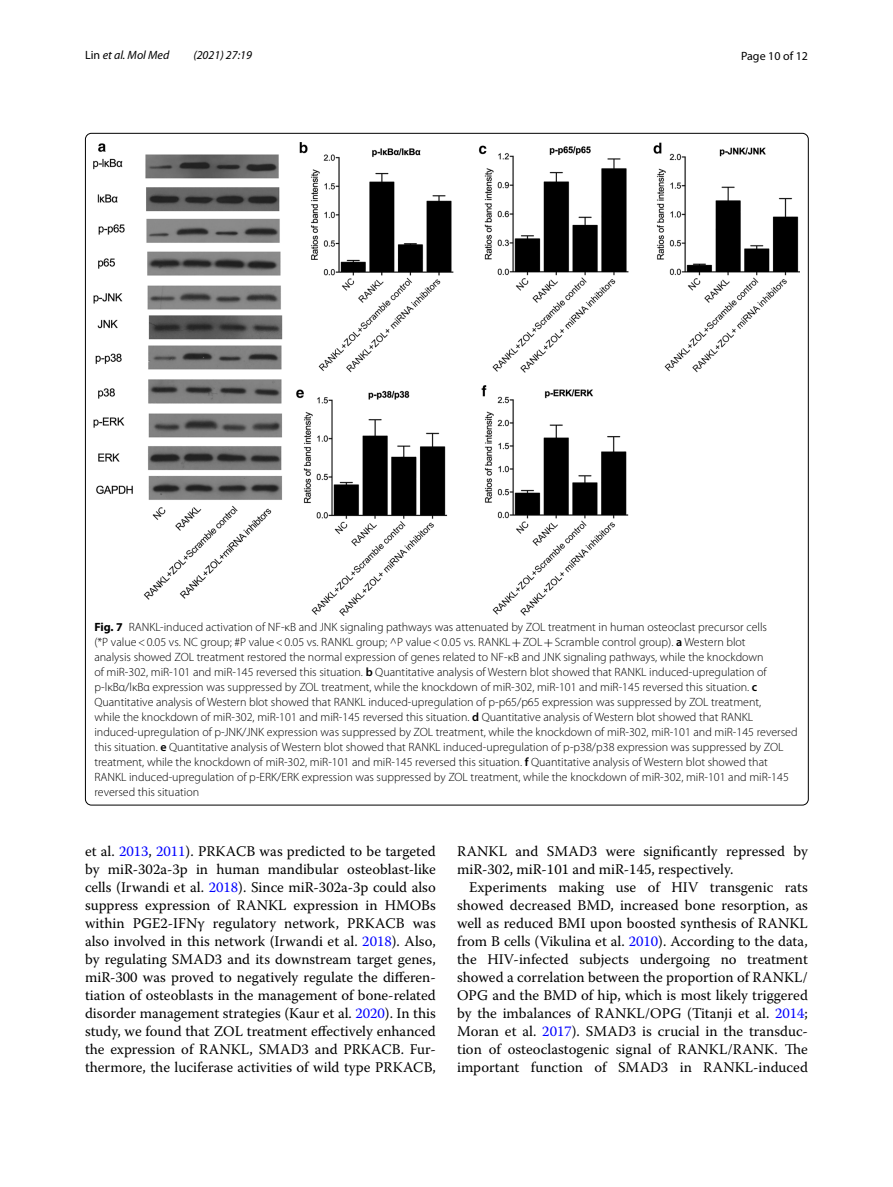
<style>
.page{position:relative;width:893px;height:1187px;background:#fff}
.page>*{position:absolute;margin:0;border:0;box-sizing:border-box;transform-origin:0 0}
.t1{font:14.7px/18px "Warnock Pro";color:#000;text-align:justify}
.t2{font:300 12px/15px "Myriad Pro";color:#000}
.t3{font:italic 12px "Myriad Pro";color:#000}
.t4{font:12px "Myriad Pro";color:#000}
.s1{font-style:normal}
.s2{font-weight:700}
.s3{font-family:"MTSY";font-weight:400}
.s4{font-weight:600}
.s5{color:#00f}
</style>
<div class="page">
<img style="left:94px;top:142px;width:706px;height:473px">
<p class="t3" style="left:85px;top:48px;width:86px"><span class="s1">Lin</span> et al. Mol Med</p>
<p class="t3" style="left:193px;top:48px;width:60px">(2021) 27:19</p>
<p class="t4" style="left:741px;top:48px;width:68px">Page 10 of 12</p>
<p class="t2" style="left:94px;top:619px;width:705px"><span class="s2">Fig. 7</span> RANKL‑induced activation of NF‑κB and JNK signaling pathways was attenuated by ZOL treatment in human osteoclast precursor cells<br>(*P value&lt;0.05 vs. NC group; #P value&lt;0.05 vs. RANKL group; ^P value&lt;0.05 vs. RANKL<span class="s3">+</span>ZOL<span class="s3">+</span>Scramble control group). <span class="s4">a</span> Western blot<br>analysis showed ZOL treatment restored the normal expression of genes related to NF‑κB and JNK signaling pathways, while the knockdown<br>of miR-302, miR-101 and miR-145 reversed this situation. <span class="s4">b</span> Quantitative analysis of Western blot showed that RANKL induced-upregulation of p-lκBα/lκBα expression was suppressed by ZOL treatment, while the knockdown of miR-302, miR-101 and miR-145 reversed this situation. <span class="s4">c </span>Quantitative analysis of Western blot showed that RANKL induced-upregulation of p-p65/p65 expression was suppressed by ZOL treatment,<br>while the knockdown of miR-302, miR-101 and miR-145 reversed this situation. <span class="s4">d</span> Quantitative analysis of Western blot showed that RANKL induced-upregulation of p-JNK/JNK expression was suppressed by ZOL treatment, while the knockdown of miR-302, miR-101 and miR-145 reversed this situation. <span class="s4">e</span> Quantitative analysis of Western blot showed that RANKL induced-upregulation of p-p38/p38 expression was suppressed by ZOL treatment, while the knockdown of miR-302, miR-101 and miR-145 reversed this situation. <span class="s4">f</span> Quantitative analysis of Western blot showed that RANKL induced-upregulation of p-ERK/ERK expression was suppressed by ZOL treatment, while the knockdown of miR-302, miR-101 and miR-145 reversed this situation</p>
<p class="t1" style="left:85px;top:841px;width:352px">et al. <span class="s5">2013</span>, <span class="s5">2011</span>). PRKACB was predicted to be targeted by miR-302a-3p in human mandibular osteoblast-like cells (Irwandi et al. <span class="s5">2018</span>). Since miR-302a-3p could also suppress expression of RANKL expression in HMOBs within PGE2-IFNγ regulatory network, PRKACB was also involved in this network (Irwandi et al. <span class="s5">2018</span>). Also, by regulating SMAD3 and its downstream target genes, miR-300 was proved to negatively regulate the differen&shy;tiation of osteoblasts in the management of bone-related disorder management strategies (Kaur et al. <span class="s5">2020</span>). In this study, we found that ZOL treatment effectively enhanced the expression of RANKL, SMAD3 and PRKACB. Fur&shy;thermore, the luciferase activities of wild type PRKACB,</p>
<p class="t1" style="left:457px;top:841px;width:352px">RANKL and SMAD3 were significantly repressed by miR-302, miR-101 and miR-145, respectively.</p>
<p class="t1" style="left:457px;top:877px;width:352px;text-indent:12px">Experiments making use of HIV transgenic rats showed decreased BMD, increased bone resorption, as well as reduced BMI upon boosted synthesis of RANKL from B cells (Vikulina et al. <span class="s5">2010</span>). According to the data, the HIV-infected subjects undergoing no treatment showed a correlation between the proportion of RANKL/ OPG and the BMD of hip, which is most likely triggered by the imbalances of RANKL/OPG (Titanji et al. <span class="s5">2014</span>; Moran et al. <span class="s5">2017</span>). SMAD3 is crucial in the transduc&shy;tion of osteoclastogenic signal of RANKL/RANK. The important function of SMAD3 in RANKL-induced</p>
</div>
